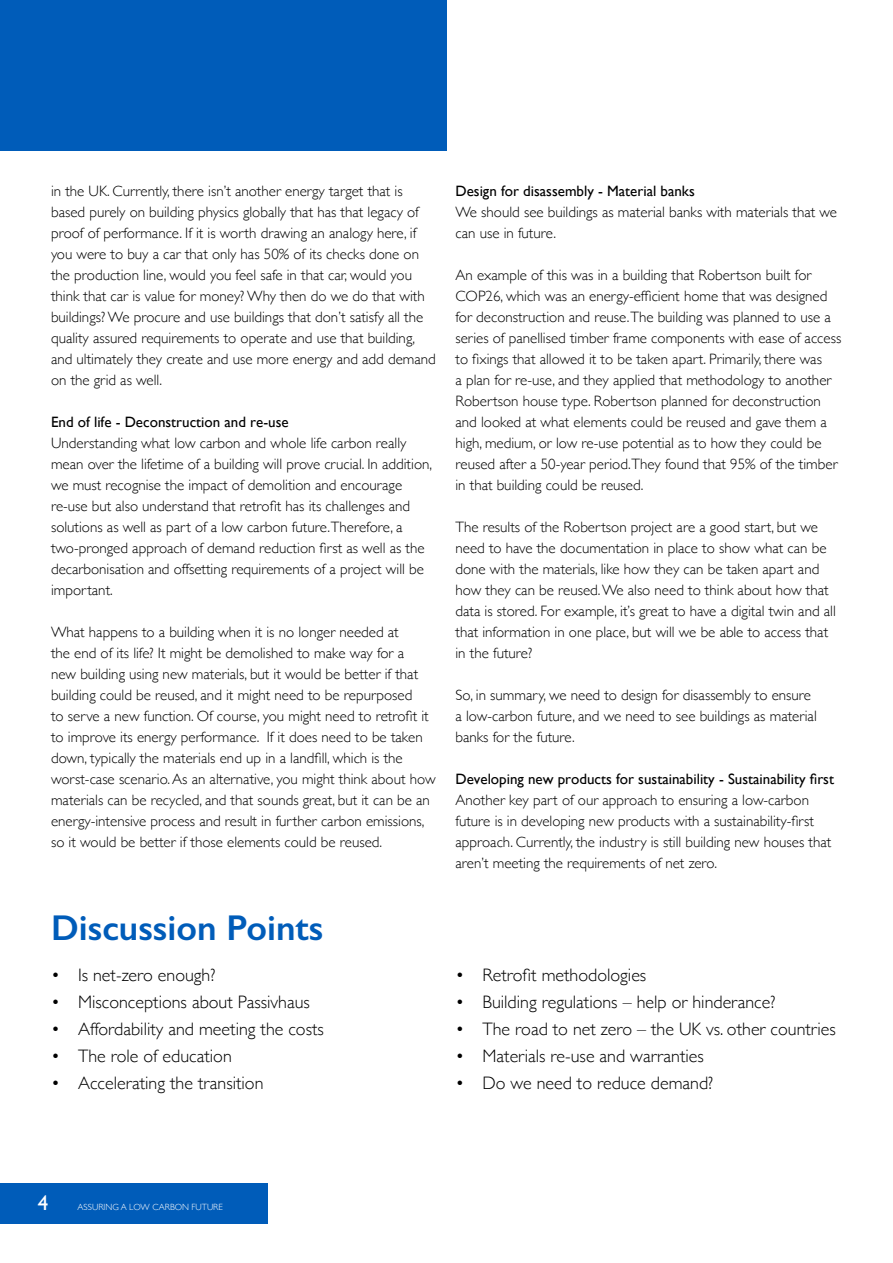
<style>
.page{position:relative;width:893px;height:1263px;background:#fff}
.page>*{position:absolute;margin:0;border:0;box-sizing:border-box;transform-origin:0 0}
.t1{font:600 36px "Gill Sans";color:#005cb9}
.t2{font:21px "Gill Sans";color:#fff}
.t3{font:300 18px "Gill Sans";color:#000}
.t4{font:300 15px/21px "Gill Sans";color:#000}
.t5{font:15px "Gill Sans";color:#000}
.t6{font:300 9px "Gill Sans";color:#fff}
</style>
<div class="page">
<div style="left:0;top:1183px;width:267px;height:41px;background:#005cb9"></div>
<div style="left:0;top:0;width:447px;height:151px;background:#005cb9"></div>
<p class="t4" style="left:51px;top:180px;width:386px">in the UK. Currently, there isn’t another energy target that is based purely on building physics globally that has that legacy of proof of performance. If it is worth drawing an analogy here, if you were to buy a car that only has 50% of its checks done on the production line, would you feel safe in that car, would you think that car is value for money? Why then do we do that with buildings? We procure and use buildings that don’t satisfy all the quality assured requirements to operate and use that building, and ultimately they create and use more energy and add demand on the grid as well.</p>
<p class="t5" style="left:51px;top:413px;width:239px">End of life - Deconstruction and re-use</p>
<p class="t4" style="left:51px;top:432px;width:383px">Understanding what low carbon and whole life carbon really mean over the lifetime of a building will prove crucial. In addition, we must recognise the impact of demolition and encourage re-use but also understand that retrofit has its challenges and solutions as well as part of a low carbon future.Therefore, a two-pronged approach of demand reduction first as well as the decarbonisation and offsetting requirements of a project will be important.</p>
<p class="t4" style="left:51px;top:621px;width:386px">What happens to a building when it is no longer needed at<br>the end of its life? It might be demolished to make way for a<br>new building using new materials, but it would be better if that building could be reused, and it might need to be repurposed<br>to serve a new function. Of course, you might need to retrofit it to improve its energy performance. If it does need to be taken down, typically the materials end up in a landfill, which is the worst-case scenario. As an alternative, you might think about how materials can be recycled, and that sounds great, but it can be an energy-intensive process and result in further carbon emissions, so it would be better if those elements could be reused.</p>
<h1 class="t1" style="left:51px;top:906px;width:274px">Discussion Points</h1>
<p class="t3" style="left:51px;top:961px;width:166px">• Is net-zero enough?</p>
<p class="t3" style="left:51px;top:988px;width:260px">• Misconceptions about Passivhaus</p>
<p class="t3" style="left:51px;top:1015px;width:274px">• Affordability and meeting the costs</p>
<p class="t3" style="left:51px;top:1042px;width:182px">• The role of education</p>
<p class="t3" style="left:51px;top:1069px;width:214px">• Accelerating the transition</p>
<p class="t5" style="left:455px;top:182px;width:241px">Design for disassembly - Material banks</p>
<p class="t4" style="left:455px;top:201px;width:383px">We should see buildings as material banks with materials that we can use in future.</p>
<p class="t4" style="left:455px;top:264px;width:387px">An example of this was in a building that Robertson built for COP26, which was an energy-efficient home that was designed for deconstruction and reuse.The building was planned to use a series of panellised timber frame components with ease of access to fixings that allowed it to be taken apart. Primarily, there was<br>a plan for re-use, and they applied that methodology to another Robertson house type. Robertson planned for deconstruction and looked at what elements could be reused and gave them a high, medium, or low re-use potential as to how they could be reused after a 50-year period.They found that 95% of the timber in that building could be reused.</p>
<p class="t4" style="left:455px;top:516px;width:382px">The results of the Robertson project are a good start, but we need to have the documentation in place to show what can be done with the materials, like how they can be taken apart and how they can be reused. We also need to think about how that data is stored. For example, it’s great to have a digital twin and all that information in one place, but will we be able to access that in the future?</p>
<p class="t4" style="left:455px;top:684px;width:363px">So, in summary, we need to design for disassembly to ensure a low-carbon future, and we need to see buildings as material banks for the future.</p>
<p class="t5" style="left:455px;top:770px;width:380px">Developing new products for sustainability - Sustainability first</p>
<p class="t4" style="left:455px;top:789px;width:377px">Another key part of our approach to ensuring a low-carbon future is in developing new products with a sustainability-first approach. Currently, the industry is still building new houses that aren’t meeting the requirements of net zero.</p>
<p class="t3" style="left:455px;top:961px;width:192px">• Retrofit methodologies</p>
<p class="t3" style="left:455px;top:988px;width:321px">• Building regulations – help or hinderance?</p>
<p class="t3" style="left:455px;top:1015px;width:382px">• The road to net zero – the UK vs. other countries</p>
<p class="t3" style="left:455px;top:1042px;width:250px">• Materials re-use and warranties</p>
<p class="t3" style="left:455px;top:1069px;width:259px">• Do we need to reduce demand?</p>
<h2 class="t2" style="left:38px;top:1190px;width:12px">4</h2>
<p class="t6" style="left:78px;top:1199px;width:147px">ASSURING A LOW CARBON FUTURE</p>
</div>
